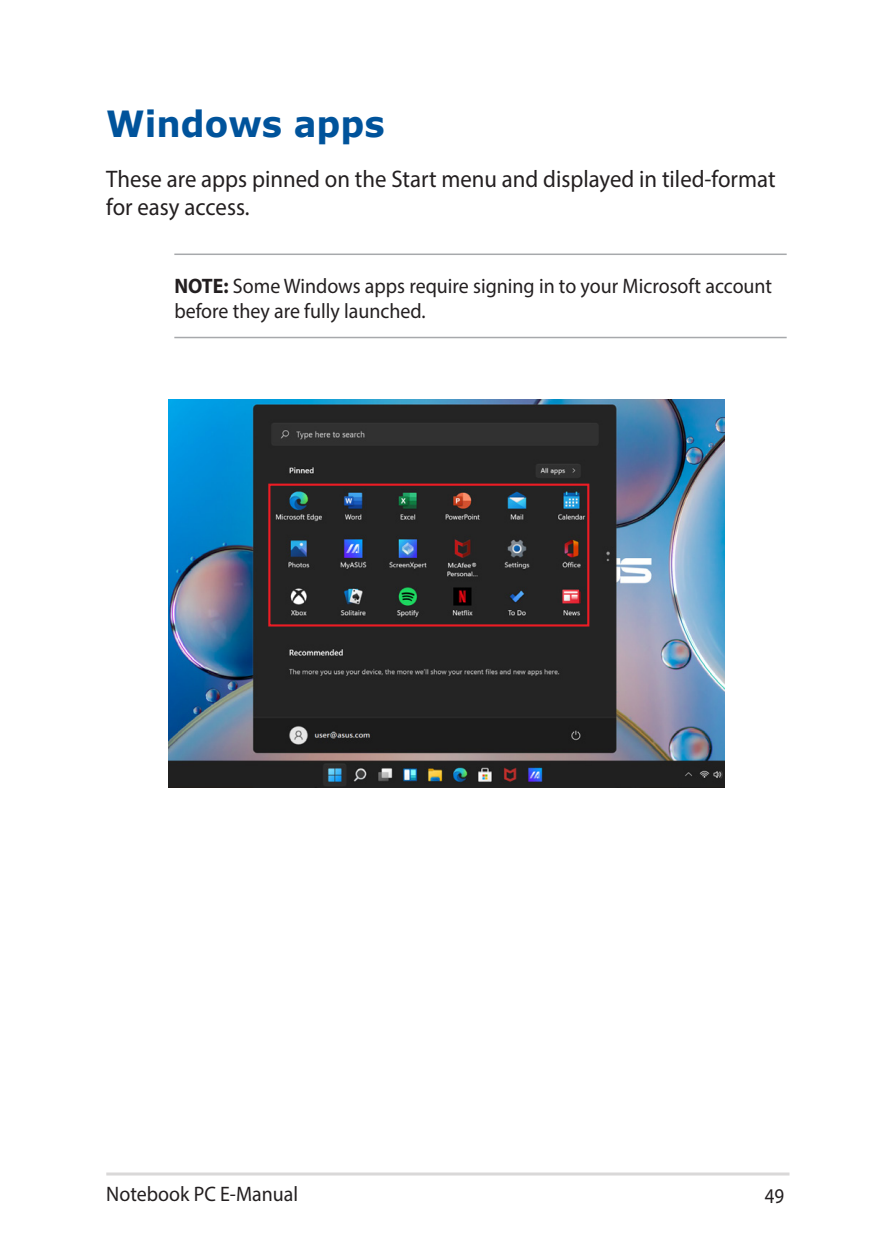
<style>
.page{position:relative;width:893px;height:1259px;background:#fff}
.page>*{position:absolute;margin:0;border:0;box-sizing:border-box;transform-origin:0 0}
.t1{font:700 36px "Verdana";color:#00539b;scale:.95 1}
.t2{font:24px/28.8px "Myriad Pro";color:#231f20;scale:.95 1}
.t3{font:21px/25.2px "Myriad Pro";color:#231f20;scale:.95 1}
.t4{font:21px "Myriad Pro";color:#231f20;scale:.9 1}
.s1{font-weight:700}
</style>
<div class="page">
<hr style="left:106px;top:1172px;width:683px;height:3px;background:#d9d8d8">
<hr style="left:174px;top:253px;width:613px;height:2px;background:#a7a9ac">
<hr style="left:174px;top:337px;width:613px;height:1px;background:#a7a9ac">
<img style="left:168px;top:400px;width:557px;height:387px">
<div style="left:268px;top:483px;width:321px;height:143px;border:2px solid #ed1c24"></div>
<h1 class="t1" style="left:106px;top:99px;width:295px">Windows apps</h1>
<p class="t2" style="left:106px;top:164px;width:706px">These are apps pinned on the Start menu and displayed in tiled-format for easy access.</p>
<p class="t3" style="left:174px;top:273px;width:631px"><span class="s1">NOTE:</span> Some Windows apps require signing in to your Microsoft account before they are fully launched.</p>
<p class="t3" style="left:106px;top:1180px;width:204px">Notebook PC E-Manual</p>
<p class="t4" style="left:765px;top:1182px;width:23px">49</p>
</div>
